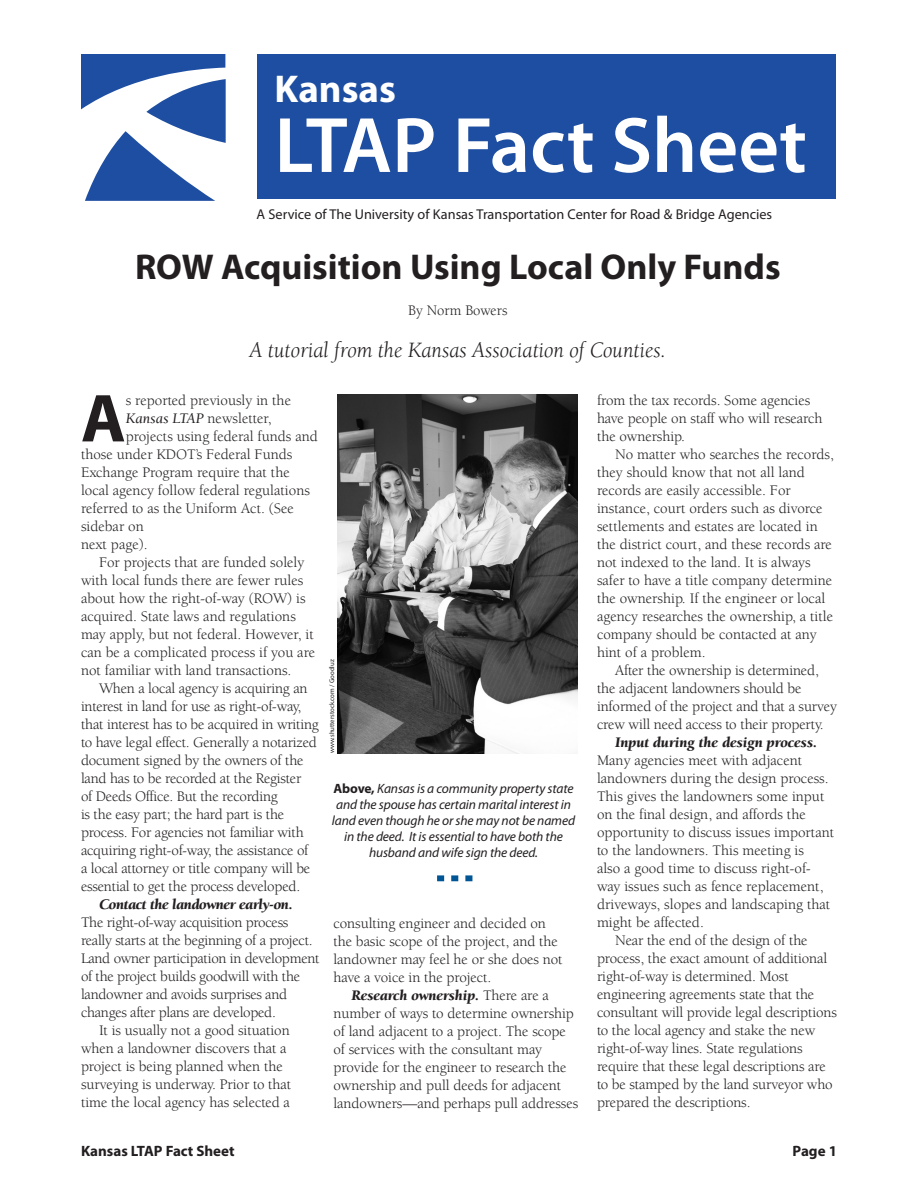
<style>
.page{position:relative;width:918px;height:1188px;background:#fff}
.page>*{position:absolute;margin:0;border:0;box-sizing:border-box;transform-origin:0 0}
.t1{font:600 79.2px "Myriad Pro";color:#fff}
.t2{font:700 68.4px "Myriad Pro";color:#231f20}
.t3{font:700 38.85px "Myriad Pro";color:#fff}
.t4{font:700 36px "Myriad Pro";color:#231f20}
.t5{font:italic 22.5px "Berkeley Std";color:#231f20}
.t6{font:15px/18px "Berkeley Std";letter-spacing:-.005em;color:#231f20}
.t7{font:italic 900 15px "Berkeley Std";letter-spacing:-.01em;color:#231f20}
.t8{font:700 15px "Myriad Pro";color:#231f20}
.t9{font:14.25px "Myriad Pro";color:#231f20}
.t10{font:italic 13.5px/16.2px "Myriad Pro";letter-spacing:-.01em;color:#231f20;text-align:center}
.t11{font:6.75px "Myriad Pro";color:#231f20}
.s1{font-style:italic}
.s2{font-weight:700;font-style:normal}
.s3{font-weight:900;font-style:italic}
</style>
<div class="page">
<img style="left:338px;top:395px;width:240px;height:358px">
<svg style="left:437px;top:875px;width:35px;height:6px"></svg>
<div style="left:257px;top:55px;width:579px;height:144px;background:#1e4ea1"></div>
<svg style="left:81px;top:54px;width:145px;height:147px"></svg>
<p class="t3" style="left:274px;top:64px;width:123px">Kansas</p>
<p class="t1" style="left:274px;top:95px;width:534px">LTAP Fact Sheet</p>
<p class="t9" style="left:256px;top:205px;width:517px">A Service of The University of Kansas Transportation Center for Road &amp; Bridge Agencies</p>
<p class="t4" style="left:135px;top:243px;width:647px">ROW Acquisition Using Local Only Funds</p>
<p class="t6" style="left:408px;top:302px;width:101px">By Norm Bowers</p>
<p class="t5" style="left:250px;top:338px;width:418px">A tutorial from the Kansas Association of Counties.</p>
<p class="t2" style="left:81px;top:374px;width:46px">A</p>
<p class="t6" style="left:126px;top:392px;width:167px">s reported previously in the</p>
<p class="t6" style="left:126px;top:410px;width:147px"><span class="s1">Kansas LTAP</span> newsletter,</p>
<p class="t6" style="left:126px;top:428px;width:194px">projects using federal funds and</p>
<p class="t6" style="left:81px;top:446px;width:213px">those under KDOT’s Federal Funds</p>
<p class="t6" style="left:81px;top:464px;width:210px">Exchange Program require that the</p>
<p class="t6" style="left:81px;top:482px;width:230px">local agency follow federal regulations</p>
<p class="t6" style="left:81px;top:500px;width:214px">referred to as the Uniform Act. (See</p>
<p class="t6" style="left:81px;top:518px;width:64px">sidebar on</p>
<p class="t6" style="left:81px;top:536px;width:68px">next page).</p>
<p class="t6" style="left:81px;top:554px;width:236px;text-indent:18px">For projects that are funded solely with local funds there are fewer rules about how the right-of-way (ROW) is acquired. State laws and regulations may apply, but not federal. However, it can be a complicated process if you are not familiar with land transactions.</p>
<p class="t6" style="left:81px;top:680px;width:239px;text-indent:18px">When a local agency is acquiring an interest in land for use as right-of-way, that interest has to be acquired in writing to have legal effect. Generally a notarized document signed by the owners of the land has to be recorded at the Register<br>of Deeds Office. But the recording<br>is the easy part; the hard part is the process. For agencies not familiar with acquiring right-of-way, the assistance of<br>a local attorney or title company will be essential to get the process developed.</p>
<p class="t7" style="left:99px;top:897px;width:195px">Contact the landowner early-on.</p>
<p class="t6" style="left:81px;top:914px;width:240px">The right-of-way acquisition process really starts at the beginning of a project.<br>Land owner participation in development of the project builds goodwill with the landowner and avoids surprises and changes after plans are developed.</p>
<p class="t6" style="left:81px;top:1022px;width:212px;text-indent:18px">It is usually not a good situation when a landowner discovers that a project is being planned when the surveying is underway. Prior to that time the local agency has selected a</p>
<p class="t11" style="left:328px;top:753px;width:95px;rotate:-90deg">www.shutterstock.com / Goodluz</p>
<p class="t10" style="left:332px;top:780px;width:245px"><span class="s2">Above,</span> Kansas is a community property state and the spouse has certain marital interest in land even though he or she may not be named in the deed. It is essential to have both the husband and wife sign the deed.</p>
<p class="t6" style="left:334px;top:915px;width:231px">consulting engineer and decided on the basic scope of the project, and the landowner may feel he or she does not have a voice in the project.</p>
<p class="t6" style="left:334px;top:987px;width:246px;text-indent:18px"><span class="s3">Research ownership.</span> There are a number of ways to determine ownership of land adjacent to a project. The scope of services with the consultant may provide for the engineer to research the ownership and pull deeds for adjacent landowners—and perhaps pull addresses</p>
<p class="t6" style="left:597px;top:392px;width:227px">from the tax records. Some agencies have people on staff who will research the ownership.</p>
<p class="t6" style="left:597px;top:446px;width:238px;text-indent:18px">No matter who searches the records, they should know that not all land records are easily accessible. For instance, court orders such as divorce settlements and estates are located in the district court, and these records are not indexed to the land. It is always safer to have a title company determine the ownership. If the engineer or local agency researches the ownership, a title company should be contacted at any hint of a problem.</p>
<p class="t6" style="left:597px;top:662px;width:241px;text-indent:18px">After the ownership is determined, the adjacent landowners should be informed of the project and that a survey crew will need access to their property.</p>
<p class="t7" style="left:615px;top:735px;width:204px">Input during the design process.</p>
<p class="t6" style="left:597px;top:752px;width:239px">Many agencies meet with adjacent landowners during the design process.<br>This gives the landowners some input on the final design, and affords the opportunity to discuss issues important to the landowners. This meeting is<br>also a good time to discuss right-of&shy;way issues such as fence replacement, driveways, slopes and landscaping that might be affected.</p>
<p class="t6" style="left:597px;top:932px;width:242px;text-indent:18px">Near the end of the design of the process, the exact amount of additional right-of-way is determined. Most engineering agreements state that the consultant will provide legal descriptions to the local agency and stake the new right-of-way lines. State regulations require that these legal descriptions are to be stamped by the land surveyor who prepared the descriptions.</p>
<p class="t8" style="left:81px;top:1141px;width:155px">Kansas LTAP Fact Sheet</p>
<p class="t8" style="left:793px;top:1141px;width:46px">Page 1</p>
</div>
